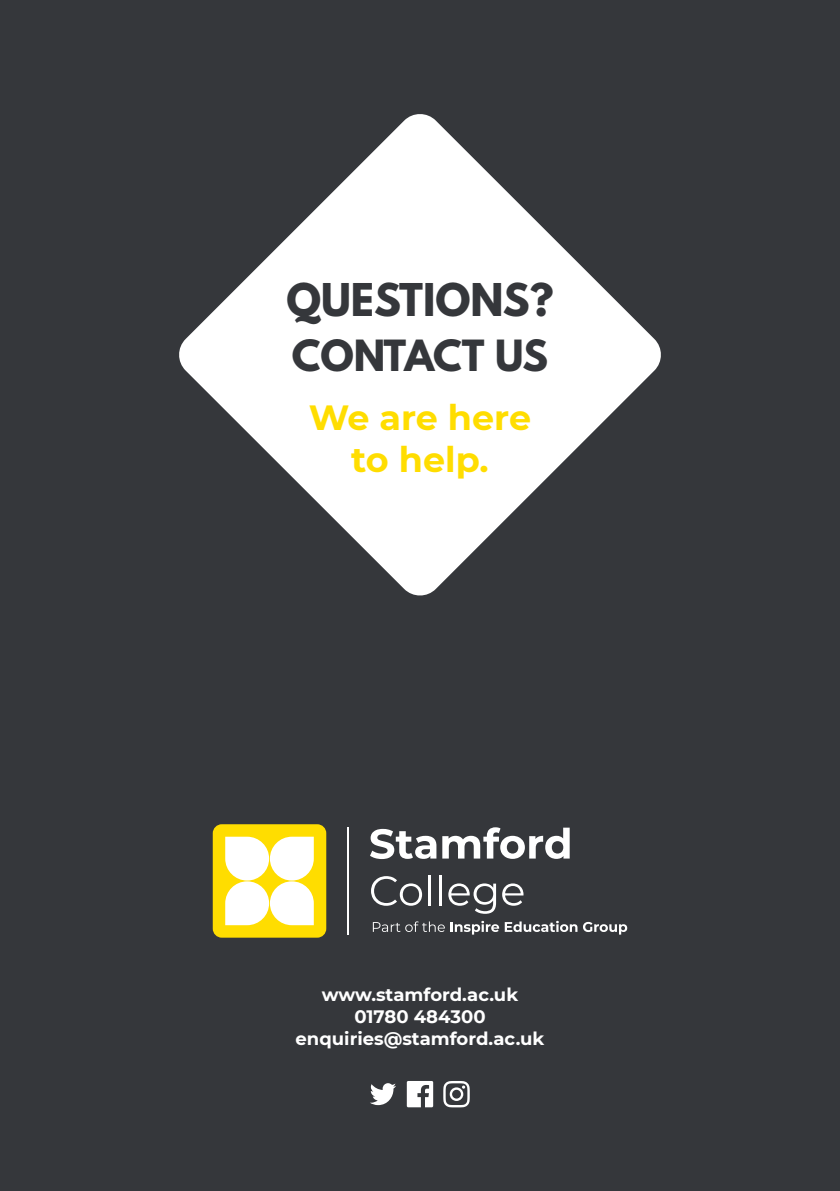
<style>
.page{position:relative;width:840px;height:1191px;background:#fff}
.page>*{position:absolute;margin:0;border:0;box-sizing:border-box;transform-origin:0 0}
.t1{font:700 40px "League Spartan";color:#35373b}
.t2{font:700 38px "League Spartan";letter-spacing:-.02em;color:#35373b}
.t3{font:700 35px/42px "Montserrat";color:#fd0;text-align:center}
.t4{font:700 18px/21.6px "Montserrat";color:#fff;text-align:center}
</style>
<div class="page">
<div style="left:0;top:0;width:839px;height:1191px;background:#35373b"></div>
<div style="left:213px;top:824px;width:113px;height:113px;background:#fd0;border-radius:9px"></div>
<svg style="left:225px;top:836px;width:88px;height:89px"></svg>
<hr style="left:347px;top:827px;width:2px;height:107px;background:#fff">
<svg style="left:370px;top:829px;width:66px;height:30px"></svg>
<svg style="left:442px;top:827px;width:127px;height:32px"></svg>
<svg style="left:371px;top:876px;width:51px;height:29px"></svg>
<hr style="left:428px;top:874px;width:3px;height:31px;background:#fff">
<hr style="left:439px;top:874px;width:3px;height:31px;background:#fff">
<svg style="left:448px;top:883px;width:48px;height:30px"></svg>
<svg style="left:502px;top:883px;width:21px;height:22px"></svg>
<svg style="left:372px;top:921px;width:72px;height:11px"></svg>
<svg style="left:450px;top:921px;width:177px;height:13px"></svg>
<svg style="left:179px;top:114px;width:482px;height:482px;fill:#fff"></svg>
<svg style="left:406px;top:1081px;width:27px;height:26px"></svg>
<svg style="left:370px;top:1083px;width:26px;height:22px"></svg>
<svg style="left:443px;top:1081px;width:26px;height:26px"></svg>
<h1 class="t1" style="left:286px;top:269px;width:268px">QUESTIONS?</h1>
<h2 class="t2" style="left:291px;top:325px;width:258px">CONTACT US</h2>
<h3 class="t3" style="left:308px;top:394px;width:224px">We are here to help.</h3>
<p class="t4" style="left:295px;top:983px;width:250px">www.stamford.ac.uk<br>01780 484300 enquiries@stamford.ac.uk</p>
</div>
